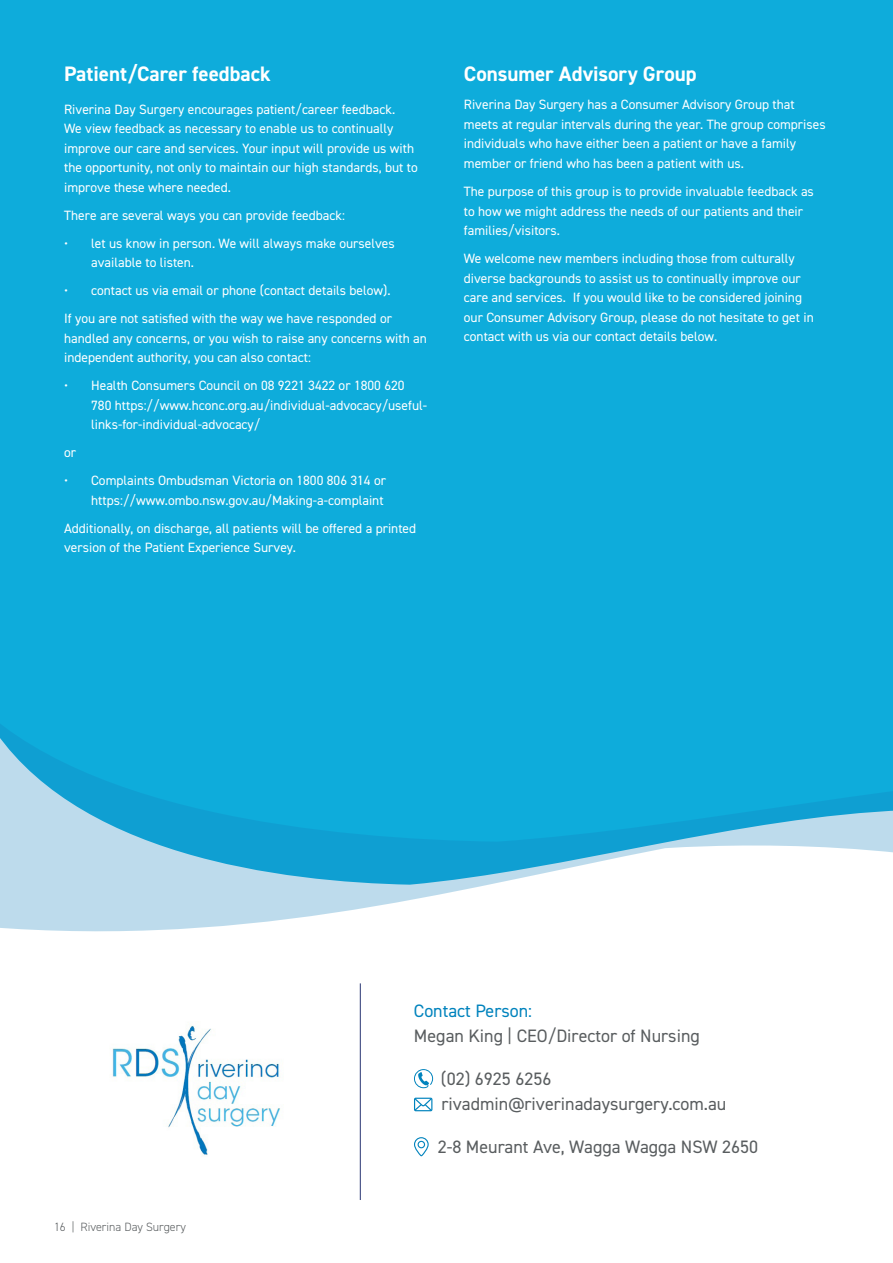
<style>
.page{position:relative;width:893px;height:1263px;background:#fff}
.page>*{position:absolute;margin:0;border:0;box-sizing:border-box;transform-origin:0 0}
.Headline2{font:700 21px "DIN2014";color:#fff}
.Body_Copy{font:700 21px "DIN2014";color:#fff}
.t1{font:18px/25.5px "DIN2014";color:#595d5f}
.Body_Copy-2{font:13.5px/19.5px "DIN2014";color:#fff}
.t2{font:300 12px "DIN2014";color:#595d5f}
.s1{color:#0083bd}
</style>
<div class="page">
<div style="left:0;top:0;width:893px;height:682px;background:#0eacdb"></div>
<svg style="left:0;top:682px;width:893px;height:250px;fill:#0eacdb"></svg>
<hr style="left:360px;top:983px;width:1px;height:217px;background:#283473">
<svg style="left:414px;top:1069px;width:19px;height:19px"></svg>
<svg style="left:414px;top:1098px;width:18px;height:13px"></svg>
<svg style="left:414px;top:1137px;width:15px;height:20px"></svg>
<img style="left:112px;top:1025px;width:168px;height:131px">
<p class="Headline2" style="left:64px;top:60px;width:208px">Patient/Carer feedback</p>
<p class="Body_Copy-2" style="left:64px;top:99px;width:355px">Riverina Day Surgery encourages patient/career feedback.<br>We view feedback as necessary to enable us to continually improve our care and services. Your input will provide us with the opportunity, not only to maintain our high standards, but to improve these where needed.</p>
<p class="Body_Copy-2" style="left:64px;top:205px;width:282px">There are several ways you can provide feedback:</p>
<p class="Body_Copy-2" style="left:91px;top:233px;width:305px;text-indent:-27px">• let us know in person. We will always make ourselves available to listen.</p>
<p class="Body_Copy-2" style="left:64px;top:281px;width:328px">• contact us via email or phone (contact details below).</p>
<p class="Body_Copy-2" style="left:64px;top:309px;width:364px">If you are not satisfied with the way we have responded or handled any concerns, or you wish to raise any concerns with an independent authority, you can also contact:</p>
<p class="Body_Copy-2" style="left:91px;top:376px;width:337px;text-indent:-27px">• Health Consumers Council on 08 9221 3422 or 1800 620<br>780 https://www.hconc.org.au/individual-advocacy/useful&shy;links-for-individual-advocacy/</p>
<p class="Body_Copy-2" style="left:64px;top:443px;width:14px">or</p>
<p class="Body_Copy-2" style="left:64px;top:471px;width:323px;text-align:right">• Complaints Ombudsman Victoria on 1800 806 314 or https://www.ombo.nsw.gov.au/Making-a-complaint</p>
<p class="Body_Copy-2" style="left:64px;top:518px;width:354px">Additionally, on discharge, all patients will be offered a printed version of the Patient Experience Survey.</p>
<p class="Body_Copy" style="left:464px;top:60px;width:234px">Consumer Advisory Group</p>
<p class="Body_Copy-2" style="left:464px;top:95px;width:363px">Riverina Day Surgery has a Consumer Advisory Group that meets at regular intervals during the year. The group comprises individuals who have either been a patient or have a family member or friend who has been a patient with us.</p>
<p class="Body_Copy-2" style="left:464px;top:181px;width:352px">The purpose of this group is to provide invaluable feedback as to how we might address the needs of our patients and their families/visitors.</p>
<p class="Body_Copy-2" style="left:464px;top:248px;width:351px">We welcome new members including those from culturally diverse backgrounds to assist us to continually improve our care and services. If you would like to be considered joining our Consumer Advisory Group, please do not hesitate to get in contact with us via our contact details below.</p>
<p class="t2" style="left:54px;top:1220px;width:133px">16 | Riverina Day Surgery</p>
<p class="t1" style="left:414px;top:998px;width:287px"><span class="s1">Contact Person:<br></span>Megan King | CEO/Director of Nursing</p>
<p class="t1" style="left:441px;top:1066px;width:287px">(02) 6925 6256 rivadmin@riverinadaysurgery.com.au</p>
<p class="t1" style="left:438px;top:1134px;width:322px">2-8 Meurant Ave, Wagga Wagga NSW 2650</p>
</div>
